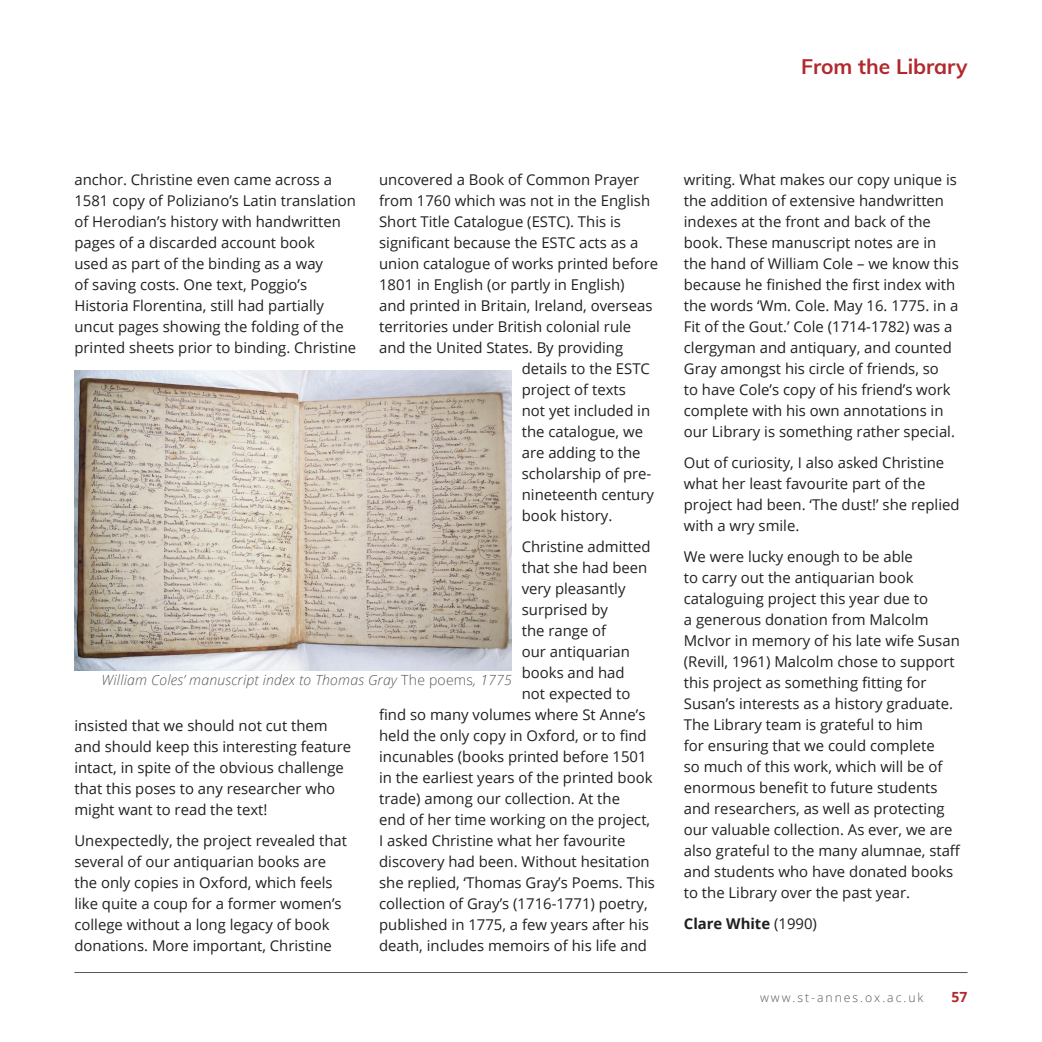
<style>
.page{position:relative;width:1042px;height:1042px;background:#fff}
.page>*{position:absolute;margin:0;border:0;box-sizing:border-box;transform-origin:0 0}
.t1{font:700 21px "Muli";color:#b1282d}
.t2{font:14.88px/21px "Open Sans";color:#231f20}
.t3{font:700 14.88px "Open Sans";color:#231f20}
.t4{font:italic 300 14px "Open Sans";letter-spacing:.015em;color:#54565a}
.t5{font:700 14px "Open Sans";color:#b1282d}
.t6{font:300 12.25px "Open Sans";letter-spacing:.16em;color:#54565a}
.s1{font-style:normal}
.s2{font-weight:400}
</style>
<div class="page">
<img style="left:74px;top:371px;width:438px;height:299px">
<hr style="left:74px;top:972px;width:893px;height:1px;background:#54565a">
<h1 class="t1" style="left:801px;top:52px;width:168px">From the Library</h1>
<p class="t2" style="left:379px;top:169px;width:262px">uncovered a Book of Common Prayer</p>
<p class="t2" style="left:379px;top:190px;width:272px">from 1760 which was not in the English</p>
<p class="t2" style="left:379px;top:211px;width:243px">Short Title Catalogue (ESTC). This is</p>
<p class="t2" style="left:379px;top:232px;width:261px">significant because the ESTC acts as a</p>
<p class="t2" style="left:379px;top:253px;width:280px">union catalogue of works printed before</p>
<p class="t2" style="left:379px;top:274px;width:247px">1801 in English (or partly in English)</p>
<p class="t2" style="left:379px;top:295px;width:275px">and printed in Britain, Ireland, overseas</p>
<p class="t2" style="left:379px;top:316px;width:254px">territories under British colonial rule</p>
<p class="t2" style="left:379px;top:337px;width:246px">and the United States. By providing</p>
<p class="t2" style="left:522px;top:358px;width:130px">details to the ESTC</p>
<p class="t2" style="left:522px;top:379px;width:106px">project of texts</p>
<p class="t2" style="left:522px;top:400px;width:130px">not yet included in</p>
<p class="t2" style="left:522px;top:421px;width:123px">the catalogue, we</p>
<p class="t2" style="left:522px;top:442px;width:120px">are adding to the</p>
<p class="t2" style="left:522px;top:463px;width:131px">scholarship of pre-</p>
<p class="t2" style="left:522px;top:484px;width:134px">nineteenth century</p>
<p class="t2" style="left:522px;top:505px;width:92px">book history.</p>
<p class="t2" style="left:522px;top:536px;width:130px">Christine admitted</p>
<p class="t2" style="left:522px;top:557px;width:127px">that she had been</p>
<p class="t2" style="left:522px;top:578px;width:105px">very pleasantly</p>
<p class="t2" style="left:522px;top:599px;width:88px">surprised by</p>
<p class="t2" style="left:522px;top:620px;width:86px">the range of</p>
<p class="t2" style="left:522px;top:641px;width:110px">our antiquarian</p>
<p class="t2" style="left:522px;top:662px;width:104px">books and had</p>
<p class="t2" style="left:522px;top:683px;width:110px">not expected to</p>
<p class="t2" style="left:379px;top:704px;width:268px">find so many volumes where St Anne’s</p>
<p class="t2" style="left:379px;top:725px;width:269px">held the only copy in Oxford, or to find</p>
<p class="t2" style="left:379px;top:746px;width:269px">incunables (books printed before 1501</p>
<p class="t2" style="left:379px;top:767px;width:275px">in the earliest years of the printed book</p>
<p class="t2" style="left:379px;top:788px;width:242px">trade) among our collection. At the</p>
<p class="t2" style="left:379px;top:809px;width:273px">end of her time working on the project,</p>
<p class="t2" style="left:379px;top:830px;width:248px">I asked Christine what her favourite</p>
<p class="t2" style="left:379px;top:851px;width:272px">discovery had been. Without hesitation</p>
<p class="t2" style="left:379px;top:872px;width:277px">she replied, ‘Thomas Gray’s Poems. This</p>
<p class="t2" style="left:379px;top:893px;width:270px">collection of Gray’s (1716-1771) poetry,</p>
<p class="t2" style="left:379px;top:914px;width:271px">published in 1775, a few years after his</p>
<p class="t2" style="left:379px;top:935px;width:269px">death, includes memoirs of his life and</p>
<p class="t2" style="left:74px;top:169px;width:283px">anchor. Christine even came across a 1581 copy of Poliziano’s Latin translation of Herodian’s history with handwritten pages of a discarded account book<br>used as part of the binding as a way<br>of saving costs. One text, Poggio’s Historia Florentina, still had partially uncut pages showing the folding of the printed sheets prior to binding. Christine</p>
<p class="t4" style="left:102px;top:670px;width:412px">William Coles’ manuscript index to Thomas Gray <span class="s1">The poems</span>, 1775</p>
<p class="t2" style="left:74px;top:715px;width:278px">insisted that we should not cut them and should keep this interesting feature intact, in spite of the obvious challenge that this poses to any researcher who might want to read the text!</p>
<p class="t2" style="left:74px;top:830px;width:274px">Unexpectedly, the project revealed that several of our antiquarian books are the only copies in Oxford, which feels like quite a coup for a former women’s college without a long legacy of book donations. More important, Christine</p>
<p class="t2" style="left:684px;top:169px;width:276px">writing. What makes our copy unique is the addition of extensive handwritten indexes at the front and back of the book. These manuscript notes are in the hand of William Cole – we know this because he finished the first index with the words ‘Wm. Cole. May 16. 1775. in a Fit of the Gout.’ Cole (1714-1782) was a clergyman and antiquary, and counted Gray amongst his circle of friends, so<br>to have Cole’s copy of his friend’s work complete with his own annotations in our Library is something rather special.</p>
<p class="t2" style="left:684px;top:452px;width:277px">Out of curiosity, I also asked Christine what her least favourite part of the project had been. ‘The dust!’ she replied with a wry smile.</p>
<p class="t2" style="left:684px;top:546px;width:278px">We were lucky enough to be able<br>to carry out the antiquarian book cataloguing project this year due to<br>a generous donation from Malcolm McIvor in memory of his late wife Susan (Revill, 1961) Malcolm chose to support this project as something fitting for Susan’s interests as a history graduate.<br>The Library team is grateful to him<br>for ensuring that we could complete<br>so much of this work, which will be of enormous benefit to future students and researchers, as well as protecting our valuable collection. As ever, we are also grateful to the many alumnae, staff and students who have donated books to the Library over the past year.</p>
<p class="t3" style="left:684px;top:913px;width:135px">Clare White <span class="s2">(1990)</span></p>
<p class="t6" style="left:760px;top:989px;width:165px">www.st-annes.ox.ac.uk</p>
<p class="t5" style="left:951px;top:987px;width:17px">57</p>
</div>
